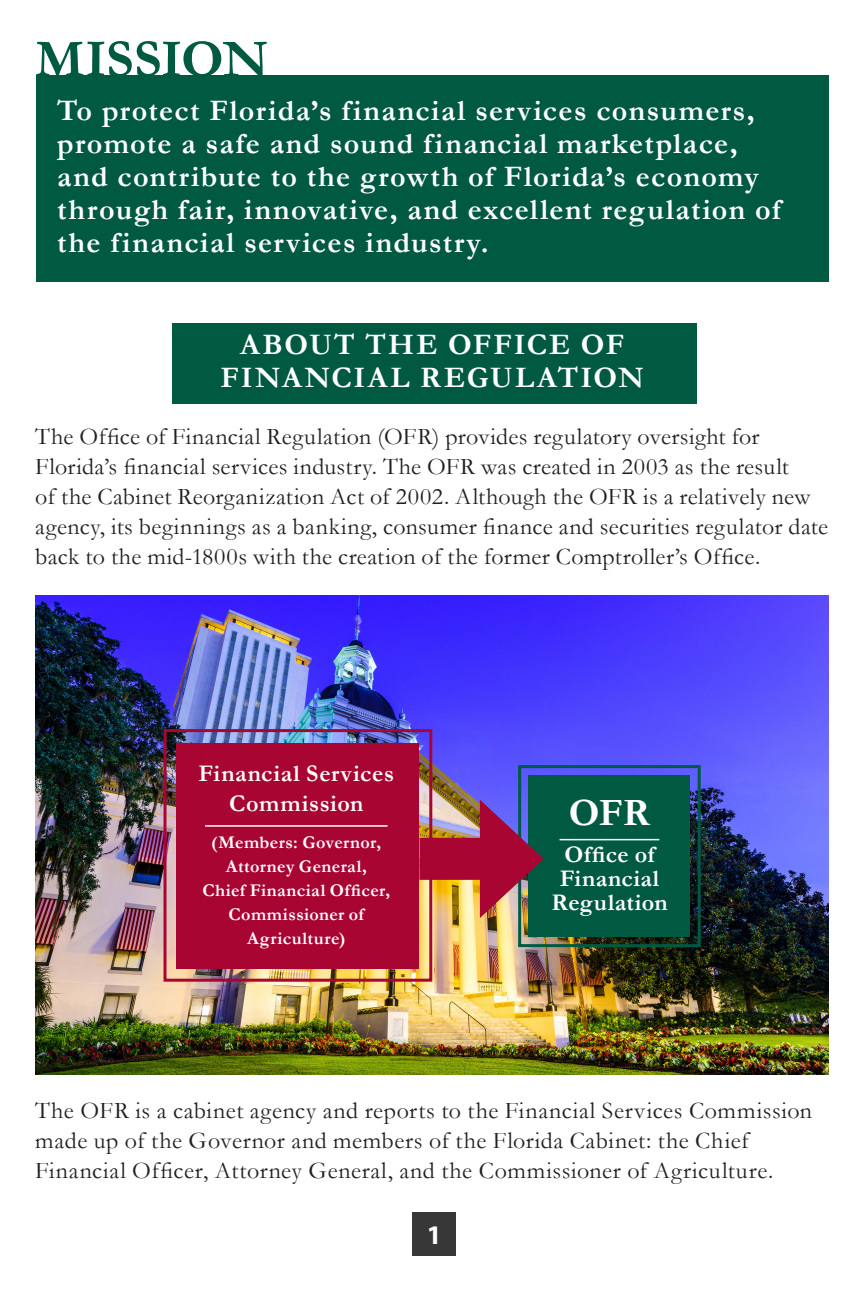
<style>
.page{position:relative;width:864px;height:1296px;background:#fff}
.page>*{position:absolute;margin:0;border:0;box-sizing:border-box;transform-origin:0 0}
.ofr-ff-headers-1{font:700 54px "Garamond";letter-spacing:-.01em;color:#005941}
.ofr-graph-center{font:700 39px "Garamond";color:#fff}
.ofr-ff-headers-1-2{font:700 30px/33px "Garamond";letter-spacing:.05em;color:#fff;text-align:center}
.Body{font:700 27px "Myriad Pro";color:#fff}
.ofr-para{font:24px/30px "Garamond";letter-spacing:.02em;color:#231f20}
.ofr-graph-center-2{font:700 24px/24px "Garamond";letter-spacing:.025em;color:#fff;text-align:center}
.ofr-graph-center-3{font:700 18px/24px "Garamond";letter-spacing:.025em;color:#fff;text-align:center}
</style>
<div class="page">
<img style="left:35px;top:596px;width:794px;height:479px">
<div style="left:36px;top:76px;width:793px;height:206px;background:#005941"></div>
<div style="left:164px;top:729px;width:268px;height:253px;border:3px solid #a80532"></div>
<div style="left:518px;top:765px;width:183px;height:182px;border:3px solid #005941"></div>
<div style="left:176px;top:743px;width:243px;height:225px;background:#a80532"></div>
<div style="left:528px;top:775px;width:162px;height:162px;background:#005941"></div>
<div style="left:419px;top:838px;width:85px;height:42px;background:#a80532"></div>
<img style="left:480px;top:800px;width:64px;height:118px">
<div style="left:413px;top:1212px;width:43px;height:43px;background:#373737"></div>
<div style="left:172px;top:324px;width:525px;height:80px;background:#005941"></div>
<hr style="left:205px;top:825px;width:183px;height:2px;background:#fff">
<hr style="left:560px;top:839px;width:99px;height:1px;background:#fff">
<p class="ofr-ff-headers-1" style="left:35px;top:22px;width:235px">MISSION</p>
<p class="ofr-ff-headers-1-2" style="left:57px;top:94px;width:725px;text-align:left">To protect Florida’s financial services consumers, promote a safe and sound financial marketplace, and contribute to the growth of Florida’s economy through fair, innovative, and excellent regulation of the financial services industry.</p>
<p class="ofr-ff-headers-1-2" style="left:220px;top:329px;width:425px">ABOUT THE OFFICE OF<br>FINANCIAL REGULATION</p>
<p class="ofr-para" style="left:35px;top:421px;width:794px">The Office of Financial Regulation (OFR) provides regulatory oversight for Florida’s financial services industry. The OFR was created in 2003 as the result<br>of the Cabinet Reorganization Act of 2002. Although the OFR is a relatively new agency, its beginnings as a banking, consumer finance and securities regulator date back to the mid-1800s with the creation of the former Comptroller’s Office.</p>
<p class="ofr-graph-center-2" style="left:199px;top:758px;width:197px;line-height:30px">Financial Services<br>Commission</p>
<p class="ofr-graph-center-3" style="left:202px;top:831px;width:189px">(Members: Governor,<br>Attorney General,<br>Chief Financial Officer,<br>Commissioner of<br>Agriculture)</p>
<p class="ofr-graph-center" style="left:569px;top:786px;width:83px">OFR</p>
<p class="ofr-graph-center-2" style="left:551px;top:843px;width:118px">Office of<br>Financial<br>Regulation</p>
<p class="ofr-para" style="left:35px;top:1094px;width:778px">The OFR is a cabinet agency and reports to the Financial Services Commission made up of the Governor and members of the Florida Cabinet: the Chief<br>Financial Officer, Attorney General, and the Commissioner of Agriculture.</p>
<p class="Body" style="left:427px;top:1217px;width:16px">1</p>
</div>
